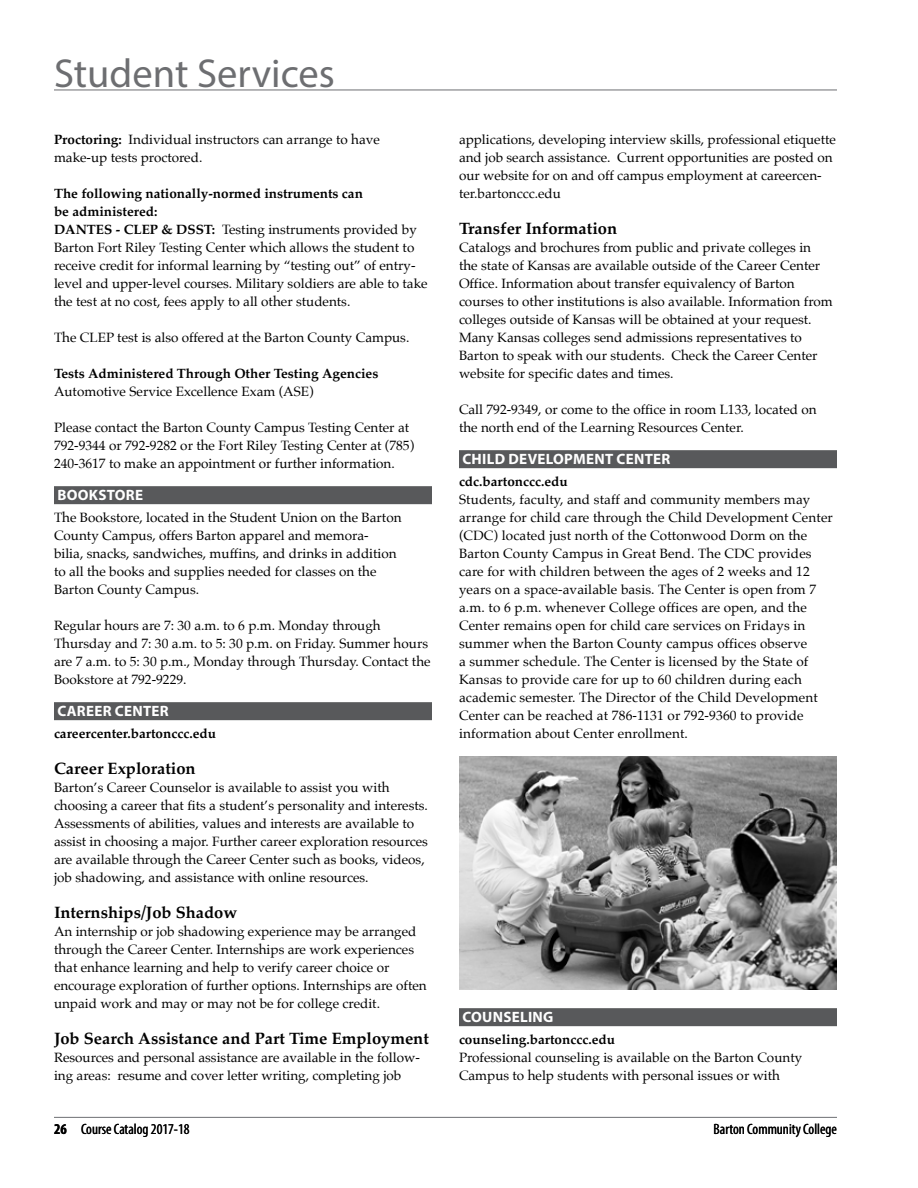
<style>
.page{position:relative;width:918px;height:1188px;background:#fff}
.page>*{position:absolute;margin:0;border:0;box-sizing:border-box;transform-origin:0 0}
.t1{font:40.5px "Myriad Pro";color:#6d6e71}
.t2{font:700 16.5px "Palatino";color:#000}
.t3{font:700 15px "Myriad Pro";letter-spacing:.02em;color:#fff}
.t4{font:condensed 15px "Myriad Pro";color:#000}
.t5{font:13.5px/18px "Palatino";color:#000}
.t6{font:700 13.5px "Palatino";color:#000}
.s1{font-weight:700}
</style>
<div class="page">
<hr style="left:54px;top:1117px;width:783px;height:1px;background:#808285">
<hr style="left:54px;top:90px;width:783px;height:1px;background:#6d6e71">
<div style="left:54px;top:486px;width:378px;height:18px;background:#58595b"></div>
<div style="left:54px;top:702px;width:378px;height:18px;background:#58595b"></div>
<div style="left:459px;top:450px;width:378px;height:18px;background:#58595b"></div>
<div style="left:459px;top:1008px;width:378px;height:18px;background:#58595b"></div>
<img style="left:459px;top:756px;width:378px;height:234px">
<h1 class="t1" style="left:54px;top:49px;width:282px">Student Services</h1>
<p class="t5" style="left:54px;top:130px;width:327px"><span class="s1">Proctoring:</span> Individual instructors can arrange to have make-up tests proctored.</p>
<p class="t5" style="left:54px;top:184px;width:375px"><span class="s1">The following nationally-normed instruments can<br>be administered:<br>DANTES - CLEP &amp; DSST:</span> Testing instruments provided by Barton Fort Riley Testing Center which allows the student to receive credit for informal learning by “testing out” of entry&shy;level and upper-level courses. Military soldiers are able to take the test at no cost, fees apply to all other students.</p>
<p class="t5" style="left:54px;top:328px;width:357px">The CLEP test is also offered at the Barton County Campus.</p>
<p class="t6" style="left:54px;top:362px;width:326px">Tests Administered Through Other Testing Agencies</p>
<p class="t5" style="left:54px;top:382px;width:261px">Automotive Service Excellence Exam (ASE)</p>
<p class="t5" style="left:54px;top:418px;width:362px">Please contact the Barton County Campus Testing Center at<br>792-9344 or 792-9282 or the Fort Riley Testing Center at (785)<br>240-3617 to make an appointment or further information.</p>
<p class="t3" style="left:57px;top:485px;width:87px">BOOKSTORE</p>
<p class="t5" style="left:54px;top:508px;width:349px">The Bookstore, located in the Student Union on the Barton County Campus, offers Barton apparel and memora-<br>bilia, snacks, sandwiches, muffins, and drinks in addition to all the books and supplies needed for classes on the Barton County Campus.</p>
<p class="t5" style="left:54px;top:616px;width:378px">Regular hours are 7: 30 a.m. to 6 p.m. Monday through Thursday and 7: 30 a.m. to 5: 30 p.m. on Friday. Summer hours are 7 a.m. to 5: 30 p.m., Monday through Thursday. Contact the Bookstore at 792-9229.</p>
<p class="t3" style="left:57px;top:701px;width:113px">CAREER CENTER</p>
<p class="t6" style="left:54px;top:722px;width:163px">careercenter.bartonccc.edu</p>
<p class="t2" style="left:54px;top:754px;width:143px">Career Exploration</p>
<p class="t5" style="left:54px;top:778px;width:376px">Barton’s Career Counselor is available to assist you with choosing a career that fits a student’s personality and interests.<br>Assessments of abilities, values and interests are available to assist in choosing a major. Further career exploration resources are available through the Career Center such as books, videos, job shadowing, and assistance with online resources.</p>
<p class="t2" style="left:54px;top:898px;width:185px">Internships/Job Shadow</p>
<p class="t5" style="left:54px;top:922px;width:374px">An internship or job shadowing experience may be arranged through the Career Center. Internships are work experiences that enhance learning and help to verify career choice or encourage exploration of further options. Internships are often unpaid work and may or may not be for college credit.</p>
<p class="t2" style="left:54px;top:1024px;width:376px">Job Search Assistance and Part Time Employment</p>
<p class="t5" style="left:54px;top:1048px;width:367px">Resources and personal assistance are available in the follow&shy;ing areas: resume and cover letter writing, completing job</p>
<p class="t5" style="left:459px;top:130px;width:379px">applications, developing interview skills, professional etiquette and job search assistance. Current opportunities are posted on our website for on and off campus employment at careercen&shy;ter.bartonccc.edu</p>
<p class="t2" style="left:459px;top:214px;width:160px">Transfer Information</p>
<p class="t5" style="left:459px;top:238px;width:375px">Catalogs and brochures from public and private colleges in the state of Kansas are available outside of the Career Center Office. Information about transfer equivalency of Barton courses to other institutions is also available. Information from colleges outside of Kansas will be obtained at your request.<br>Many Kansas colleges send admissions representatives to Barton to speak with our students. Check the Career Center website for specific dates and times.</p>
<p class="t5" style="left:459px;top:400px;width:359px">Call 792-9349, or come to the office in room L133, located on the north end of the Learning Resources Center.</p>
<p class="t3" style="left:462px;top:449px;width:210px">CHILD DEVELOPMENT CENTER</p>
<p class="t6" style="left:459px;top:470px;width:110px">cdc.bartonccc.edu</p>
<p class="t5" style="left:459px;top:490px;width:375px">Students, faculty, and staff and community members may arrange for child care through the Child Development Center (CDC) located just north of the Cottonwood Dorm on the Barton County Campus in Great Bend. The CDC provides care for with children between the ages of 2 weeks and 12 years on a space-available basis. The Center is open from 7 a.m. to 6 p.m. whenever College offices are open, and the Center remains open for child care services on Fridays in summer when the Barton County campus offices observe<br>a summer schedule. The Center is licensed by the State of Kansas to provide care for up to 60 children during each academic semester. The Director of the Child Development Center can be reached at 786-1131 or 792-9360 to provide information about Center enrollment.</p>
<p class="t3" style="left:462px;top:1007px;width:93px">COUNSELING</p>
<p class="t6" style="left:459px;top:1028px;width:157px">counseling.bartonccc.edu</p>
<p class="t5" style="left:459px;top:1048px;width:345px">Professional counseling is available on the Barton County<br>Campus to help students with personal issues or with</p>
<p class="t4" style="left:54px;top:1120px;width:137px"><span class="s1">26</span> Course Catalog 2017-18</p>
<p class="t4" style="left:714px;top:1120px;width:125px">Barton Community College</p>
</div>
